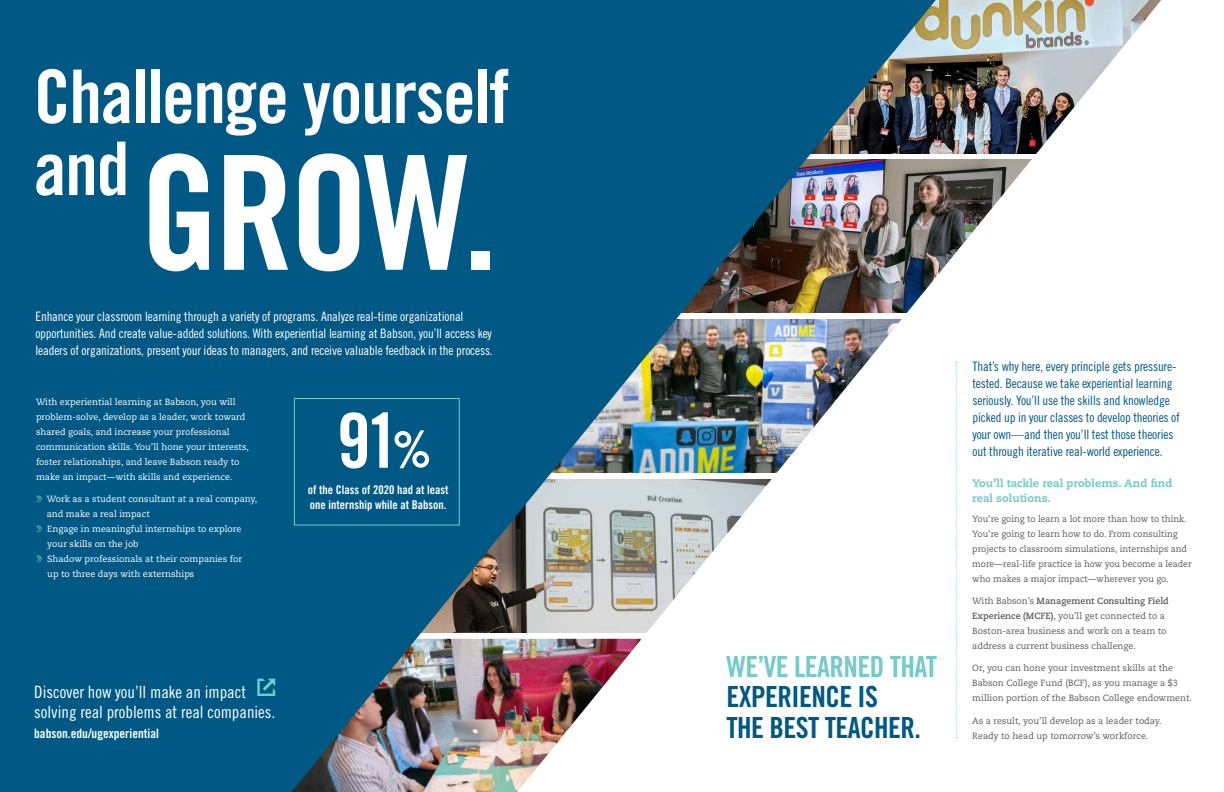
<style>
.page{position:relative;width:1224px;height:792px;background:#fff}
.page>*{position:absolute;margin:0;border:0;box-sizing:border-box;transform-origin:0 0}
.t1{font:159px "Trade Gothic LT Std Bd Cn 20";color:#fff}
.t2{font:75.7px "Trade Gothic LT Std Bd Cn 20";color:#fff}
.t3{font:74px/72px "Trade Gothic LT Std Bd Cn 20";letter-spacing:-.02em;color:#fff}
.t4{font:29.1px/30.7px "Trade Gothic LT Std Bd Cn 20";letter-spacing:-.02em;color:#005984}
.t5{font:29.1px "Trade Gothic LT Std Bd Cn 20";letter-spacing:-.02em;color:#74cbc8}
.t6{font:17px/20.2px "Trade Gothic LT Std Cn 18";color:#fff}
.t7{font:13px/17px "Trade Gothic LT Std Cn 18";letter-spacing:-.01em;color:#fff}
.t8{font:13px/17px "Trade Gothic LT Std Cn 18";letter-spacing:-.01em;color:#005984}
.t9{font:12.9px "Trade Gothic LT Std Bd Cn 20";color:#fff}
.t10{font:12px/15px "Trade Gothic LT Std Bd Cn 20";color:#fff}
.t11{font:800 11px/15px "Caecilia LT Std";color:#74cbc8}
.t12{font:9px/15px "Caecilia LT Std";color:#fff}
.t13{font:9px/15px "Caecilia LT Std";color:#58595b}
.t14{font:9px/15px "Caecilia LT Std";color:#58595b;scale:.96 1}
.s1{font-size:51px}
.s2{font-weight:700}
</style>
<div class="page">
<svg style="left:936px;top:0;width:225px;height:738px"></svg>
<img style="left:0;top:0;width:936px;height:792px">
<svg style="left:956px;top:362px;width:1px;height:376px"></svg>
<svg style="left:257px;top:679px;width:18px;height:17px"></svg>
<svg style="left:36px;top:496px;width:6px;height:6px"></svg>
<svg style="left:36px;top:526px;width:6px;height:6px"></svg>
<svg style="left:36px;top:556px;width:6px;height:6px"></svg>
<div style="left:294px;top:398px;width:166px;height:127px;border:1px solid #74cbc8"></div>
<h3 class="t3" style="left:34px;top:60px;width:478px">Challenge yourself and</h3>
<h1 class="t1" style="left:140px;top:117px;width:359px">GROW.</h1>
<p class="t7" style="left:35px;top:308px;width:459px">Enhance your classroom learning through a variety of programs. Analyze real-time organizational opportunities. And create value-added solutions. With experiential learning at Babson, you’ll access key leaders of organizations, present your ideas to managers, and receive valuable feedback in the process.</p>
<p class="t12" style="left:36px;top:395px;width:215px">With experiential learning at Babson, you will problem-solve, develop as a leader, work toward shared goals, and increase your professional communication skills. You’ll hone your interests, foster relationships, and leave Babson ready to make an impact—with skills and experience.</p>
<p class="t12" style="left:47px;top:492px;width:212px">Work as a student consultant at a real company, and make a real impact<br>Engage in meaningful internships to explore your skills on the job<br>Shadow professionals at their companies for<br>up to three days with externships</p>
<h2 class="t2" style="left:337px;top:395px;width:96px">91<span class="s1">%</span></h2>
<h3 class="t10" style="left:308px;top:482px;width:142px">of the Class of 2020 had at least one internship while at Babson.</h3>
<h3 class="t6" style="left:34px;top:681px;width:243px">Discover how you’ll make an impact solving real problems at real companies.</h3>
<h3 class="t9" style="left:34px;top:725px;width:126px">babson.edu/ugexperiential</h3>
<h3 class="t5" style="left:726px;top:649px;width:212px">WE’VE LEARNED THAT</h3>
<h3 class="t4" style="left:726px;top:681px;width:196px">EXPERIENCE IS<br>THE BEST TEACHER.</h3>
<p class="t8" style="left:973px;top:358px;width:209px">That’s why here, every principle gets pressure&shy;tested. Because we take experiential learning seriously. You’ll use the skills and knowledge picked up in your classes to develop theories of your own—and then you’ll test those theories out through iterative real-world experience.</p>
<p class="t11" style="left:972px;top:476px;width:202px">You’ll tackle real problems. And find real solutions.</p>
<p class="t14" style="left:972px;top:511px;width:230px">You’re going to learn a lot more than how to think.<br>You’re going to learn how to do. From consulting projects to classroom simulations, internships and more—real-life practice is how you become a leader who makes a major impact—wherever you go.</p>
<p class="t13" style="left:972px;top:594px;width:198px">With Babson’s <span class="s2">Management Consulting Field Experience (MCFE)</span>, you’ll get connected to a Boston-area business and work on a team to address a current business challenge.</p>
<p class="t13" style="left:972px;top:661px;width:221px">Or, you can hone your investment skills at the<br>Babson College Fund (BCF), as you manage a $3 million portion of the Babson College endowment.</p>
<p class="t13" style="left:972px;top:713px;width:191px">As a result, you’ll develop as a leader today.<br>Ready to head up tomorrow’s workforce.</p>
</div>
